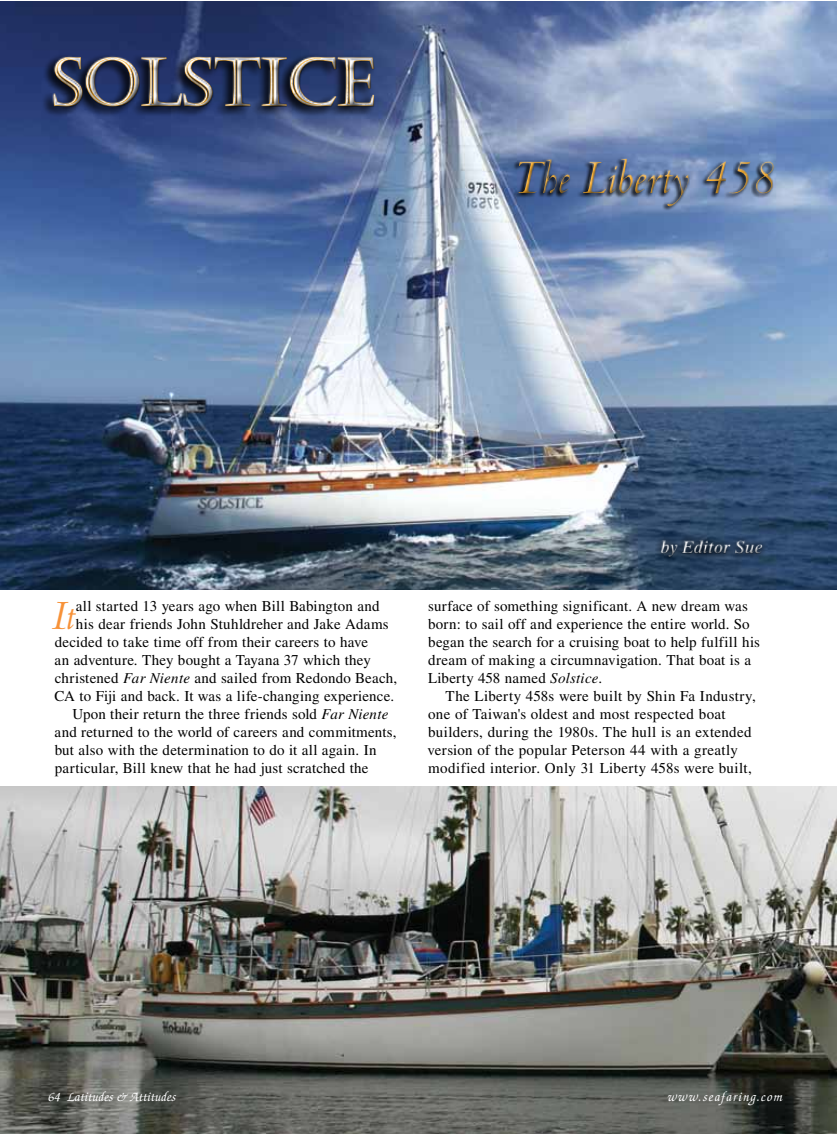
<style>
.page{position:relative;width:837px;height:1134px;background:#fff}
.page>*{position:absolute;margin:0;border:0;box-sizing:border-box;transform-origin:0 0}
.t1{font:66px "Castellar";color:#fff}
.t2{font:italic 51px "Centaur";color:#fcb131}
.t3{font:italic 44.4px "Centaur";color:#f79239}
.t4{font:italic 600 18px "Times";color:#fff}
.t5{font:15px/18px "Times";letter-spacing:.015em;color:#000}
.t6{font:italic 500 13.5px "Zapf Chancery";color:#fff}
.t7{font:italic 13.5px "Zapf Chancery";letter-spacing:.1em;color:#fff}
.s1{font-style:italic}
</style>
<div class="page">
<img style="left:0;top:2px;width:837px;height:587px">
<img style="left:0;top:786px;width:837px;height:348px">
<div style="left:45px;top:46px;width:338px;height:66px;background:#fff;opacity:.75"></div>
<div style="left:45px;top:50px;width:340px;height:68px;background:#000;opacity:.75"></div>
<div style="left:508px;top:150px;width:275px;height:63px;background:#fff;opacity:.75"></div>
<div style="left:510px;top:151px;width:275px;height:62px;background:#000;opacity:.75"></div>
<div style="left:654px;top:533px;width:116px;height:32px;background:linear-gradient(to right,#1a324e,#39567b)"></div>
<div style="left:650px;top:536px;width:121px;height:29px;background:#fff;opacity:.75"></div>
<div style="left:652px;top:538px;width:121px;height:30px;background:#000;opacity:.75"></div>
<h1 class="t1" style="left:52px;top:48px;width:325px">SOLSTICE</h1>
<h2 class="t2" style="left:513px;top:151px;width:264px">The Liberty 458</h2>
<h3 class="t3" style="left:51px;top:593px;width:25px">It</h3>
<p class="t5" style="left:76px;top:597px;width:305px">all started 13 years ago when Bill Babington and</p>
<p class="t5" style="left:76px;top:615px;width:314px">his dear friends John Stuhldreher and Jake Adams</p>
<p class="t5" style="left:55px;top:633px;width:315px">decided to take time off from their careers to have</p>
<p class="t5" style="left:55px;top:651px;width:318px">an adventure. They bought a Tayana 37 which they</p>
<p class="t5" style="left:55px;top:669px;width:344px">christened <span class="s1">Far Niente</span> and sailed from Redondo Beach,</p>
<p class="t5" style="left:54px;top:687px;width:341px">CA to Fiji and back. It was a life-changing experience.</p>
<p class="t5" style="left:72px;top:705px;width:318px">Upon their return the three friends sold <span class="s1">Far Niente</span></p>
<p class="t5" style="left:55px;top:723px;width:343px">and returned to the world of careers and commitments,</p>
<p class="t5" style="left:55px;top:741px;width:323px">but also with the determination to do it all again. In</p>
<p class="t5" style="left:55px;top:759px;width:315px">particular, Bill knew that he had just scratched the</p>
<p class="t4" style="left:661px;top:537px;width:104px">by Editor Sue</p>
<p class="t5" style="left:428px;top:597px;width:334px">surface of something significant. A new dream was born: to sail off and experience the entire world. So began the search for a cruising boat to help fulfill his dream of making a circumnavigation. That boat is a Liberty 458 named <span class="s1">Solstice</span>.</p>
<p class="t5" style="left:428px;top:687px;width:330px;text-indent:18px">The Liberty 458s were built by Shin Fa Industry, one of Taiwan's oldest and most respected boat builders, during the 1980s. The hull is an extended version of the popular Peterson 44 with a greatly modified interior. Only 31 Liberty 458s were built,</p>
<p class="t6" style="left:48px;top:1090px;width:129px">64 Latitudes &amp; Attitudes</p>
<p class="t7" style="left:668px;top:1090px;width:116px">www.seafaring.com</p>
</div>
